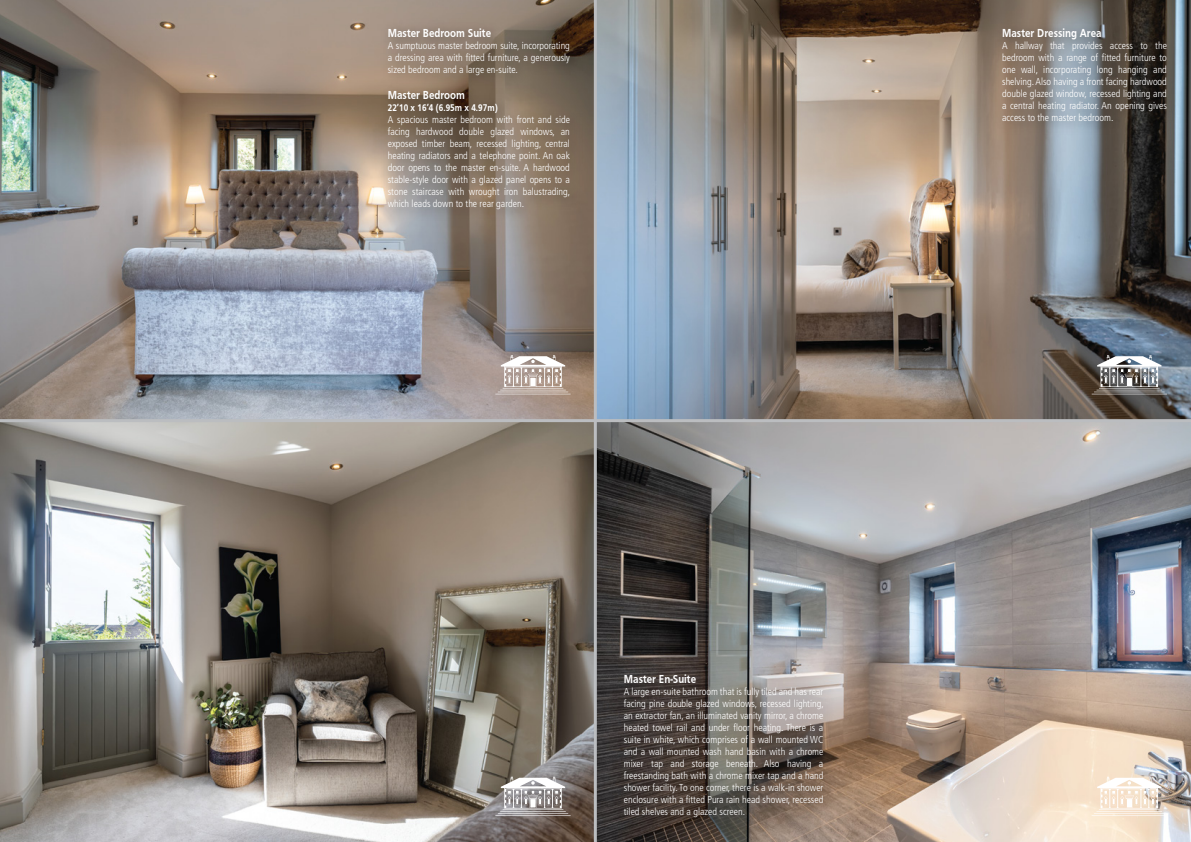
<style>
.page{position:relative;width:1191px;height:842px;background:#fff}
.page>*{position:absolute;margin:0;border:0;box-sizing:border-box;transform-origin:0 0}
.t1{font:700 12px "Frutiger Cnd";color:#fff}
.t2{font:300 condensed 10px/12px "Frutiger LT Std";color:#fff;text-align:justify}
.t3{font:700 10px "Frutiger Cnd";color:#fff}
</style>
<div class="page">
<img style="left:0;top:0;width:1191px;height:842px">
<hr style="left:594px;top:0;width:3px;height:842px;background:#bbbdc0">
<svg style="left:1091px;top:355px;width:76px;height:39px"></svg>
<svg style="left:1091px;top:777px;width:76px;height:39px"></svg>
<img style="left:989px;top:15px;width:198px;height:219px">
<svg style="left:495px;top:355px;width:75px;height:39px"></svg>
<svg style="left:495px;top:777px;width:75px;height:39px"></svg>
<hr style="left:0;top:419px;width:1191px;height:3px;background:#bbbdc0">
<img style="left:375px;top:14px;width:215px;height:231px">
<img style="left:609px;top:658px;width:237px;height:179px">
<p class="t1" style="left:388px;top:26px;width:105px">Master Bedroom Suite</p>
<p class="t2" style="left:388px;top:39px;width:184px">A sumptuous master bedroom suite, incorporating a dressing area with fitted furniture, a generously sized bedroom and a large en-suite.</p>
<p class="t1" style="left:388px;top:88px;width:79px">Master Bedroom</p>
<p class="t3" style="left:388px;top:102px;width:111px">22’10 x 16’4 (6.95m x 4.97m)</p>
<p class="t2" style="left:388px;top:114px;width:184px">A spacious master bedroom with front and side facing hardwood double glazed windows, an exposed timber beam, recessed lighting, central heating radiators and a telephone point. An oak door opens to the master en-suite. A hardwood stable-style door with a glazed panel opens to a stone staircase with wrought iron balustrading, which leads down to the rear garden.</p>
<p class="t1" style="left:1002px;top:26px;width:101px">Master Dressing Area</p>
<p class="t2" style="left:1002px;top:40px;width:166px">A hallway that provides access to the bedroom with a range of fitted furniture to one wall, incorporating long hanging and shelving. Also having a front facing hardwood double glazed window, recessed lighting and a central heating radiator. An opening gives access to the master bedroom.</p>
<p class="t1" style="left:624px;top:672px;width:74px">Master En-Suite</p>
<p class="t2" style="left:624px;top:685px;width:201px">A large en-suite bathroom that is fully tiled and has rear facing pine double glazed windows, recessed lighting, an extractor fan, an illuminated vanity mirror, a chrome heated towel rail and under floor heating. There is a suite in white, which comprises of a wall mounted WC and a wall mounted wash hand basin with a chrome mixer tap and storage beneath. Also having a freestanding bath with a chrome mixer tap and a hand shower facility. To one corner, there is a walk-in shower enclosure with a fitted Pura rain head shower, recessed tiled shelves and a glazed screen.</p>
</div>
